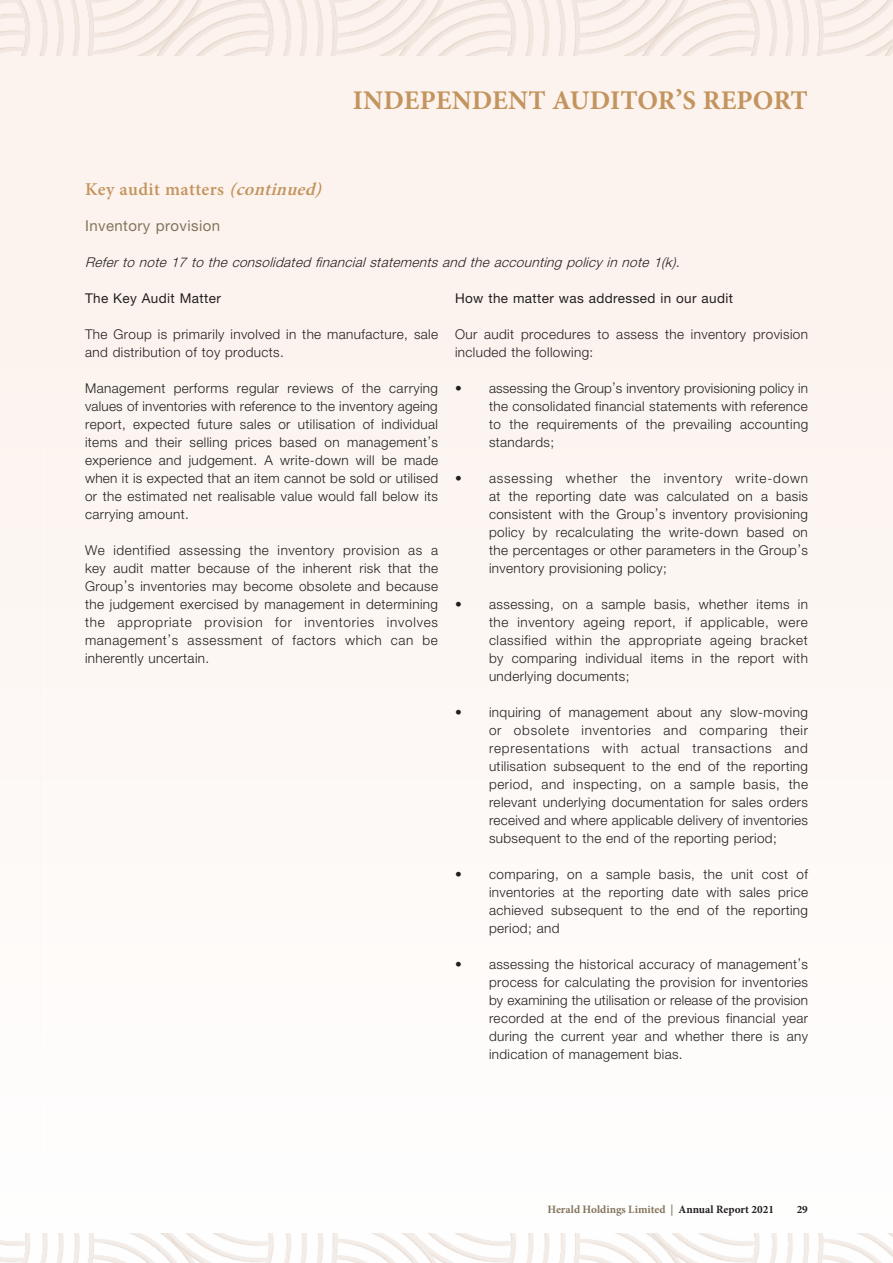
<style>
.page{position:relative;width:893px;height:1263px;background:#fff}
.page>*{position:absolute;margin:0;border:0;box-sizing:border-box;transform-origin:0 0}
.t1{font:700 27px "Minion Pro";letter-spacing:.005em;color:#c3945d}
.t2{font:600 18px "Minion Pro";letter-spacing:.02em;color:#c3945d}
.t3{font:15px "Helvetica Neue LT Std";letter-spacing:.03em;color:#83755d}
.t4{font:300 13.5px/18px "Helvetica Neue LT Std";letter-spacing:.03em;color:#231f20;text-align:justify}
.t5{font:italic 300 13.5px "Helvetica Neue LT Std";color:#231f20}
.t6{font:13.5px "Helvetica Neue LT Std";letter-spacing:.03em;color:#231f20}
.t7{font:700 11.25px "Minion Pro";color:#83755d}
.t8{font:700 11.25px "Minion Pro";color:#231f20}
.s1{font-style:italic}
.s2{color:#231f20}
</style>
<div class="page">
<div style="left:40px;top:0;width:853px;height:1263px;background:#fcf3ee"></div>
<div style="left:0;top:0;width:40px;height:1263px;background:#fcf3ee"></div>
<img style="left:0;top:1233px;width:893px;height:30px">
<svg style="left:0;top:0;width:893px;height:56px"></svg>
<h1 class="t1" style="left:353px;top:82px;width:456px">INDEPENDENT AUDITOR’S REPORT</h1>
<h2 class="t2" style="left:85px;top:176px;width:244px">Key audit matters <span class="s1">(continued)</span></h2>
<p class="t3" style="left:85px;top:216px;width:137px">Inventory provision</p>
<p class="t5" style="left:85px;top:254px;width:600px">Referto note 17 to the consolidated financialstatementsand the accounting policy in note 1(k) .</p>
<p class="t6" style="left:85px;top:290px;width:137px">The Key Audit Matter</p>
<p class="t6" style="left:455px;top:290px;width:280px">How the matter was addressed in our audit</p>
<p class="t4" style="left:85px;top:325px;width:355px">The Group is primarily involved in the manufacture, sale and distribution of toy products.</p>
<p class="t4" style="left:85px;top:379px;width:355px">Management performs regular reviews of the carrying values of inventories with reference to the inventory ageing report, expected future sales or utilisation of individual items and their selling prices based on management’s experience and judgement. A write-down will be made when it is expected that an item cannot be sold or utilised or the estimated net realisable value would fall below its carrying amount.</p>
<p class="t4" style="left:85px;top:541px;width:355px">We identified assessing the inventory provision as a key audit matter because of the inherent risk that the Group’s inventories may become obsolete and because the judgement exercised by management in determining the appropriate provision for inventories involves management’s assessment of factors which can be inherently uncertain.</p>
<p class="t4" style="left:455px;top:325px;width:355px">Our audit procedures to assess the inventory provision included the following:</p>
<p class="t4" style="left:489px;top:379px;width:321px;text-indent:-34px">• assessing the Group’s inventory provisioning policy in the consolidated financial statements with reference to the requirements of the prevailing accounting standards;</p>
<p class="t4" style="left:489px;top:469px;width:321px;text-indent:-34px">• assessing whether the inventory write-down at the reporting date was calculated on a basis consistent with the Group’s inventory provisioning policy by recalculating the write-down based on the percentages or other parameters in the Group’s inventory provisioning policy;</p>
<p class="t4" style="left:489px;top:594px;width:321px;text-indent:-34px">• assessing, on a sample basis, whether items in the inventory ageing report, if applicable, were classified within the appropriate ageing bracket by comparing individual items in the report with underlying documents;</p>
<p class="t4" style="left:489px;top:702px;width:321px;text-indent:-34px">• inquiring of management about any slow-moving or obsolete inventories and comparing their representations with actual transactions and utilisation subsequent to the end of the reporting period, and inspecting, on a sample basis, the relevant underlying documentation for sales orders received and where applicable delivery of inventories subsequent to the end of the reporting period;</p>
<p class="t4" style="left:489px;top:864px;width:321px;text-indent:-34px">• comparing, on a sample basis, the unit cost of inventories at the reporting date with sales price achieved subsequent to the end of the reporting period; and</p>
<p class="t4" style="left:489px;top:954px;width:321px;text-indent:-34px">• assessing the historical accuracy of management’s process for calculating the provision for inventories by examining the utilisation or release of the provision recorded at the end of the previous financial year during the current year and whether there is any indication of management bias.</p>
<p class="t7" style="left:547px;top:1202px;width:228px">Herald Holdings Limited | <span class="s2">Annual Report 2021</span></p>
<p class="t8" style="left:797px;top:1202px;width:13px">29</p>
</div>
